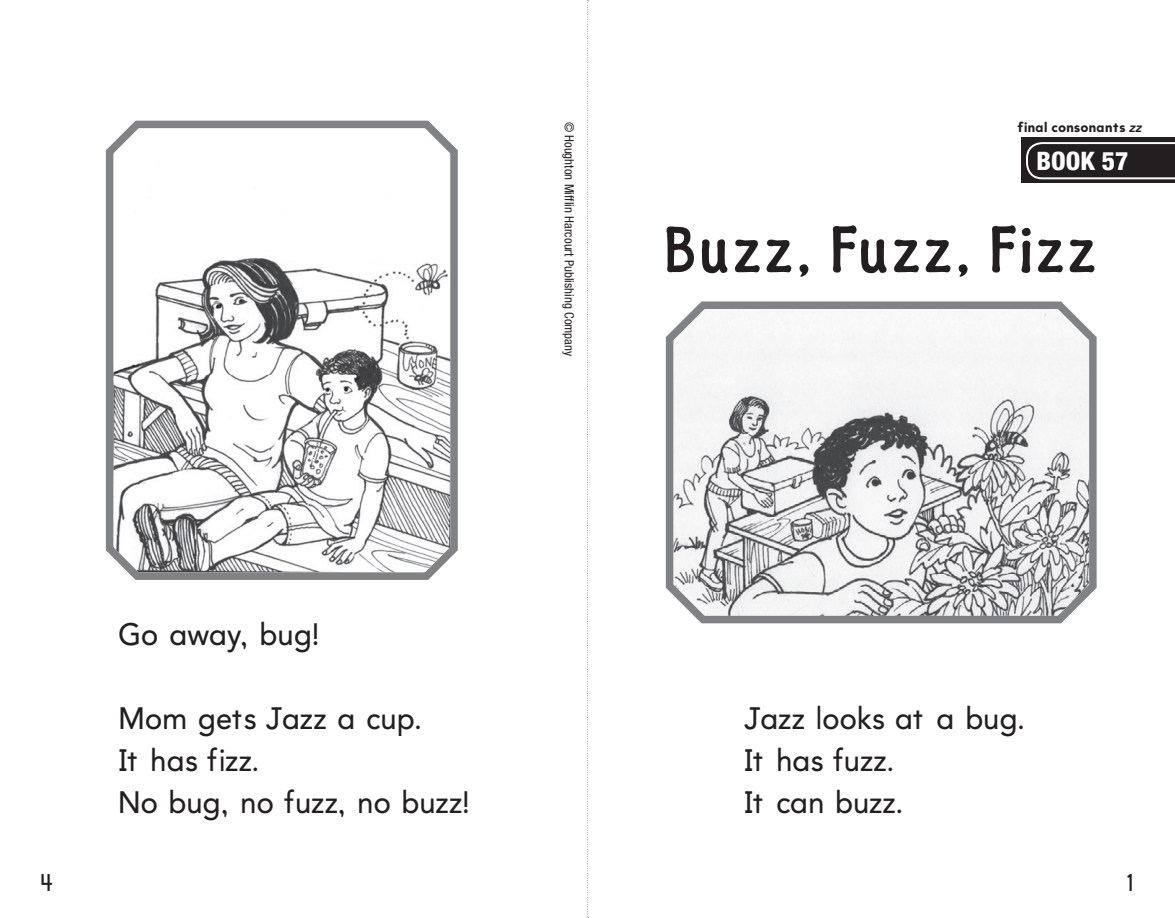
<style>
.page{position:relative;width:1175px;height:918px;background:#fff}
.page>*{position:absolute;margin:0;border:0;box-sizing:border-box;transform-origin:0 0}
.t1{font:600 63px "HMH Primary Display";letter-spacing:.055em;color:#231f20}
.t2{font:30.75px/42px "Avenir Primary HMH";letter-spacing:-.005em;color:#231f20}
.t3{font:800 condensed 25.5px "Helvetica Neue LT Std";color:#fff}
.t4{font:24px "Avenir Primary HMH";color:#231f20}
.t5{font:900 13.5px "Avenir Primary HMH";letter-spacing:.01em;color:#231f20}
.t6{font:condensed 12.75px "Helvetica Neue LT Std";color:#231f20}
.s1{font-weight:700;font-style:italic}
</style>
<div class="page">
<div style="left:1021px;top:138px;width:153px;height:45px;background:#231f20"></div>
<svg style="left:1026px;top:142px;width:148px;height:37px"></svg>
<svg style="left:105px;top:120px;width:353px;height:460px"></svg>
<svg style="left:665px;top:301px;width:432px;height:323px"></svg>
<svg style="left:587px;top:0;width:1px;height:918px"></svg>
<p class="t6" style="left:577px;top:122px;width:236px;rotate:90deg">© Houghton Mifflin Harcourt Publishing Company</p>
<p class="t5" style="left:1017px;top:119px;width:126px">final consonants <span class="s1">zz</span></p>
<p class="t3" style="left:1036px;top:145px;width:93px">BOOK 57</p>
<h1 class="t1" style="left:665px;top:210px;width:432px">Buzz, Fuzz, Fizz</h1>
<p class="t2" style="left:118px;top:613px;width:203px">Go away, bug!</p>
<p class="t2" style="left:118px;top:697px;width:354px">Mom gets Jazz a cup.<br>It has fizz.<br>No bug, no fuzz, no buzz!</p>
<p class="t2" style="left:744px;top:697px;width:283px">Jazz looks at a bug.<br>It has fuzz.<br>It can buzz.</p>
<p class="t4" style="left:40px;top:869px;width:15px">4</p>
<p class="t4" style="left:1124px;top:869px;width:12px">1</p>
</div>
